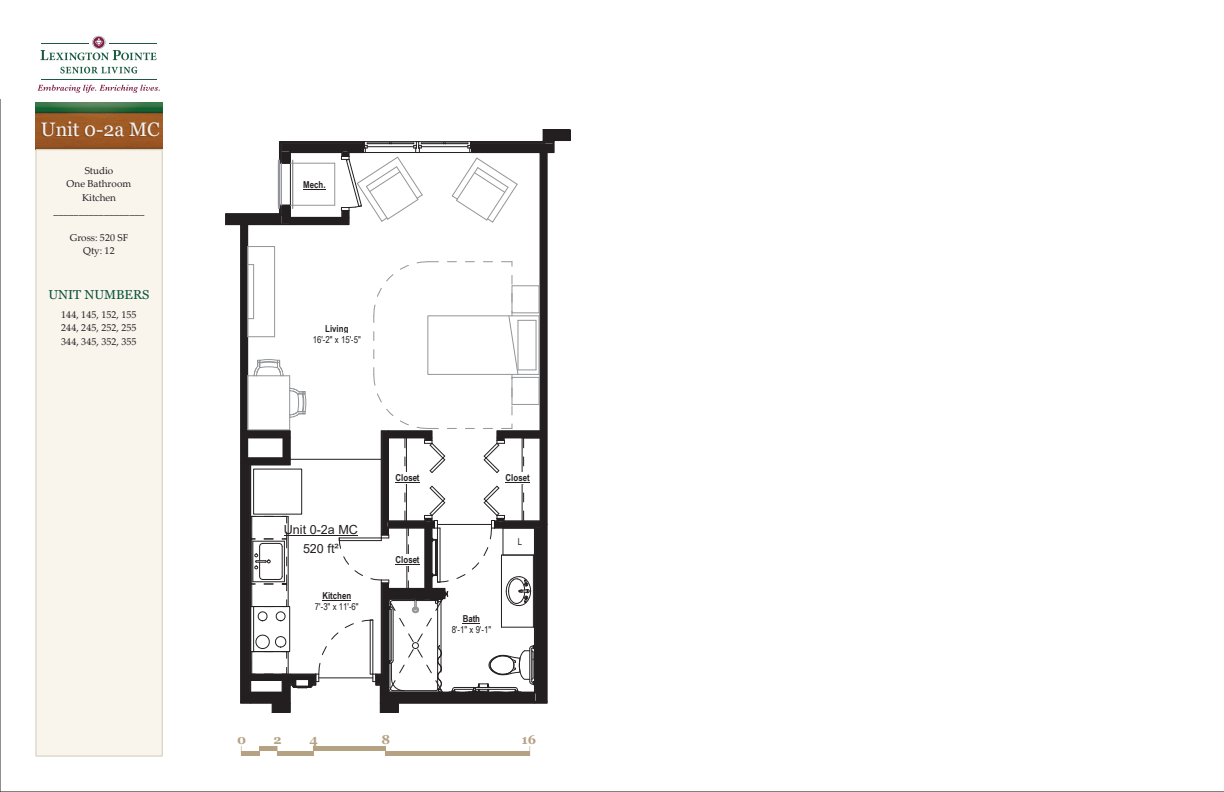
<style>
.page{position:relative;width:1224px;height:792px;background:#fff}
.page>*{position:absolute;margin:0;border:0;box-sizing:border-box;transform-origin:0 0}
.t1{font:19.5px "Georgia";letter-spacing:-.005em;color:#f0f2f3}
.t2{font:13px "Georgia";color:#0c543c}
.t3{font:700 13px "Georgia";color:#b5a282}
.t4{font:12.6px "Arial";letter-spacing:-.005em;color:#231f20}
.t5{font:10px/13.3px "Palatino Linotype";letter-spacing:.005em;color:#231f20;text-align:center}
.t6{font:700 9.6px "Arial Narrow";letter-spacing:-.005em;color:#231f20}
.t7{font:9.6px "Arial Narrow";color:#231f20}
</style>
<div class="page">
<svg style="left:60px;top:67px;width:77px;height:6px"></svg>
<svg style="left:37px;top:85px;width:123px;height:8px"></svg>
<hr style="left:41px;top:80px;width:116px;height:1px;background:#1b5a41">
<svg style="left:40px;top:36px;width:117px;height:24px"></svg>
<svg style="left:225px;top:129px;width:345px;height:584px"></svg>
<img style="left:36px;top:102px;width:126px;height:48px">
<hr style="left:0;top:791px;width:1224px;height:1px;background:#231f20">
<hr style="left:0;top:99px;width:1px;height:693px;background:#231f20">
<hr style="left:386px;top:751px;width:144px;height:4px;background:#b5a282">
<div style="left:313px;top:746px;width:73px;height:5px;background:#b5a282"></div>
<hr style="left:277px;top:751px;width:36px;height:4px;background:#b5a282">
<div style="left:259px;top:746px;width:18px;height:5px;background:#b5a282"></div>
<hr style="left:241px;top:751px;width:18px;height:4px;background:#b5a282">
<div style="left:36px;top:150px;width:126px;height:606px;background:#f9f5ed"></div>
<div style="left:36px;top:150px;width:126px;height:606px;border:1px solid #cfccb9"></div>
<h1 class="t1" style="left:41px;top:118px;width:120px">Unit 0-2a MC</h1>
<p class="t5" style="left:53px;top:163px;width:93px">Studio<br>One Bathroom<br>Kitchen __________________</p>
<p class="t5" style="left:70px;top:230px;width:60px">Gross: 520 SF<br>Qty: 12</p>
<h2 class="t2" style="left:48px;top:287px;width:102px">UNIT NUMBERS</h2>
<p class="t5" style="left:61px;top:308px;width:77px;text-align:justify">144, 145, 152, 155<br>244, 245, 252, 255<br>344, 345, 352, 355</p>
<p class="t6" style="left:303px;top:177px;width:24px">Mech.</p>
<p class="t6" style="left:325px;top:321px;width:25px">Living</p>
<p class="t7" style="left:313px;top:332px;width:50px">16'-2" x 15'-5"</p>
<p class="t4" style="left:284px;top:520px;width:75px">Unit 0-2a MC</p>
<p class="t4" style="left:303px;top:540px;width:37px">520 ft²</p>
<p class="t6" style="left:322px;top:588px;width:30px">Kitchen</p>
<p class="t7" style="left:315px;top:599px;width:45px">7'-3" x 11'-6"</p>
<p class="t6" style="left:396px;top:471px;width:26px">Closet</p>
<p class="t6" style="left:396px;top:552px;width:26px">Closet</p>
<p class="t6" style="left:506px;top:471px;width:26px">Closet</p>
<p class="t7" style="left:518px;top:534px;width:6px">L</p>
<p class="t6" style="left:463px;top:611px;width:19px">Bath</p>
<p class="t7" style="left:452px;top:623px;width:41px">8'-1" x 9'-1"</p>
<h2 class="t3" style="left:237px;top:732px;width:11px">0</h2>
<h2 class="t3" style="left:274px;top:732px;width:10px">2</h2>
<h2 class="t3" style="left:309px;top:732px;width:10px">4</h2>
<h2 class="t3" style="left:381px;top:732px;width:10px">8</h2>
<h2 class="t3" style="left:521px;top:732px;width:16px">16</h2>
</div>
